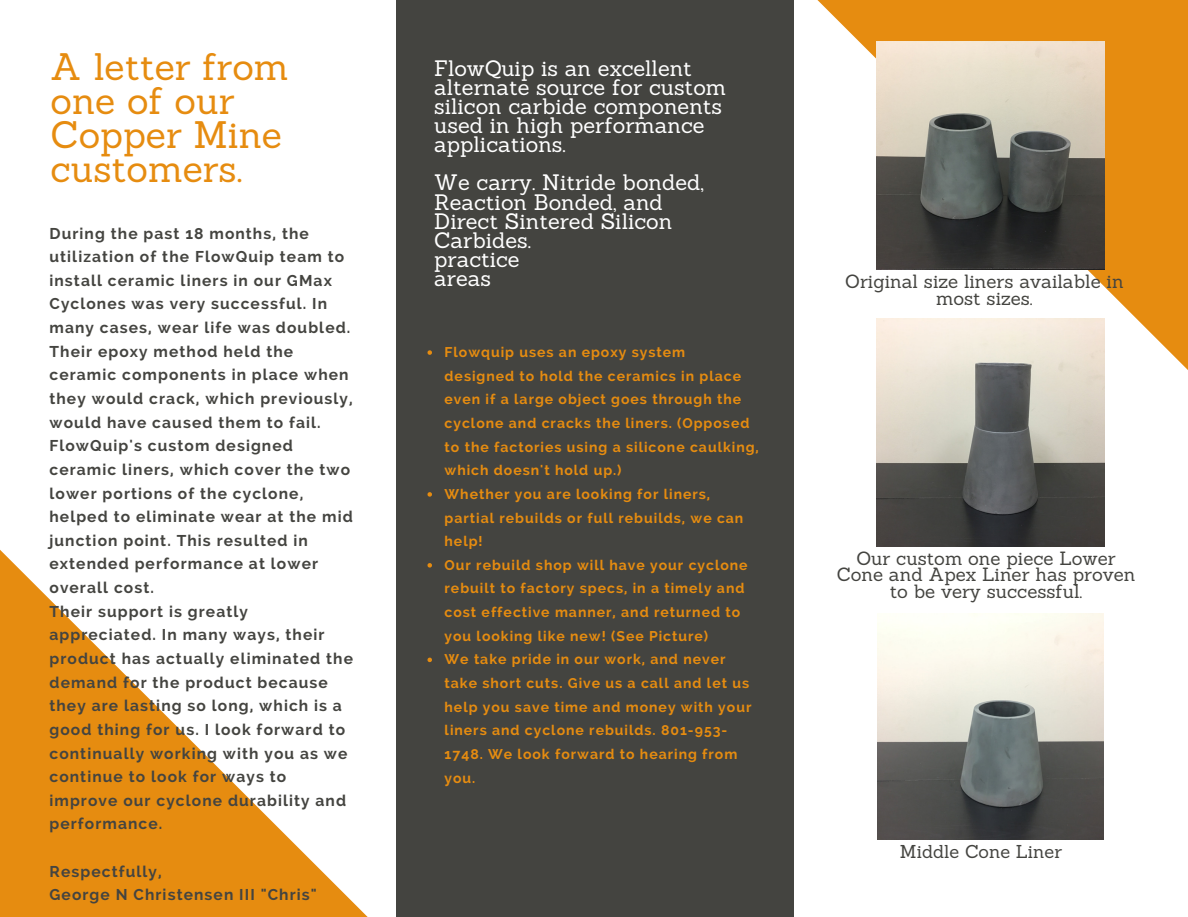
<style>
.page{position:relative;width:1188px;height:917px;background:#fff}
.page>*{position:absolute;margin:0;border:0;box-sizing:border-box;transform-origin:0 0}
.t1{font:37.35px/33.8px "Sanchez";color:#e68c10}
.t2{font:21.75px/19.2px "Sanchez";color:#fff}
.t3{font:18.75px/16.8px "Sanchez";color:#444440;text-align:center}
.t4{font:18.15px "Sanchez";color:#444440}
.t5{font:700 15.6px/23.7px "Raleway";letter-spacing:.07em;color:#444440}
.t6{font:700 13.95px/23.7px "Raleway";letter-spacing:.07em;color:#e68c10}
</style>
<div class="page">
<div style="left:396px;top:0;width:397px;height:916px;background:#444440"></div>
<svg style="left:793px;top:0;width:395px;height:492px"></svg>
<svg style="left:0;top:493px;width:431px;height:423px"></svg>
<svg style="left:428px;top:350px;width:4px;height:5px"></svg>
<svg style="left:428px;top:492px;width:4px;height:4px"></svg>
<svg style="left:428px;top:563px;width:4px;height:4px"></svg>
<svg style="left:428px;top:657px;width:4px;height:5px"></svg>
<img style="left:876px;top:41px;width:229px;height:229px">
<img style="left:876px;top:318px;width:229px;height:228px">
<img style="left:878px;top:613px;width:226px;height:226px">
<h1 class="t1" style="left:51px;top:50px;width:239px">A letter from one of our<br>Copper Mine customers.</h1>
<p class="t5" style="left:50px;top:221px;width:305px">During the past 18 months, the utilization of the FlowQuip team to install ceramic liners in our GMax<br>Cyclones was very successful. In many cases, wear life was doubled.<br>Their epoxy method held the ceramic components in place when they would crack, which previously, would have caused them to fail.<br>FlowQuip's custom designed ceramic liners, which cover the two lower portions of the cyclone, helped to eliminate wear at the mid junction point. This resulted in extended performance at lower overall cost.<br>Their support is greatly appreciated. In many ways, their product has actually eliminated the demand for the product because they are lasting so long, which is a good thing for us. I look forward to continually working with you as we continue to look for ways to improve our cyclone durability and performance.</p>
<p class="t5" style="left:50px;top:859px;width:269px">Respectfully,<br>George N Christensen III "Chris"</p>
<h2 class="t2" style="left:434px;top:58px;width:293px">FlowQuip is an excellent alternate source for custom silicon carbide components used in high performance applications.</h2>
<h2 class="t2" style="left:434px;top:173px;width:271px">We carry. Nitride bonded,<br>Reaction Bonded, and<br>Direct Sintered Silicon<br>Carbides.<br>practice<br>areas</h2>
<p class="t6" style="left:445px;top:340px;width:316px">Flowquip uses an epoxy system<br>designed to hold the ceramics in place even if a large object goes through the cyclone and cracks the liners. (Opposed to the factories using a silicone caulking, which doesn't hold up.)<br>Whether you are looking for liners, partial rebuilds or full rebuilds, we can help!<br>Our rebuild shop will have your cyclone rebuilt to factory specs, in a timely and cost effective manner, and returned to you looking like new! (See Picture)<br>We take pride in our work, and never take short cuts. Give us a call and let us help you save time and money with your liners and cyclone rebuilds. 801-953- 1748. We look forward to hearing from you.</p>
<p class="t3" style="left:845px;top:272px;width:280px">Original size liners available in most sizes.</p>
<p class="t3" style="left:837px;top:549px;width:300px">Our custom one piece Lower<br>Cone and Apex Liner has proven to be very successful.</p>
<p class="t4" style="left:900px;top:840px;width:164px">Middle Cone Liner</p>
</div>
